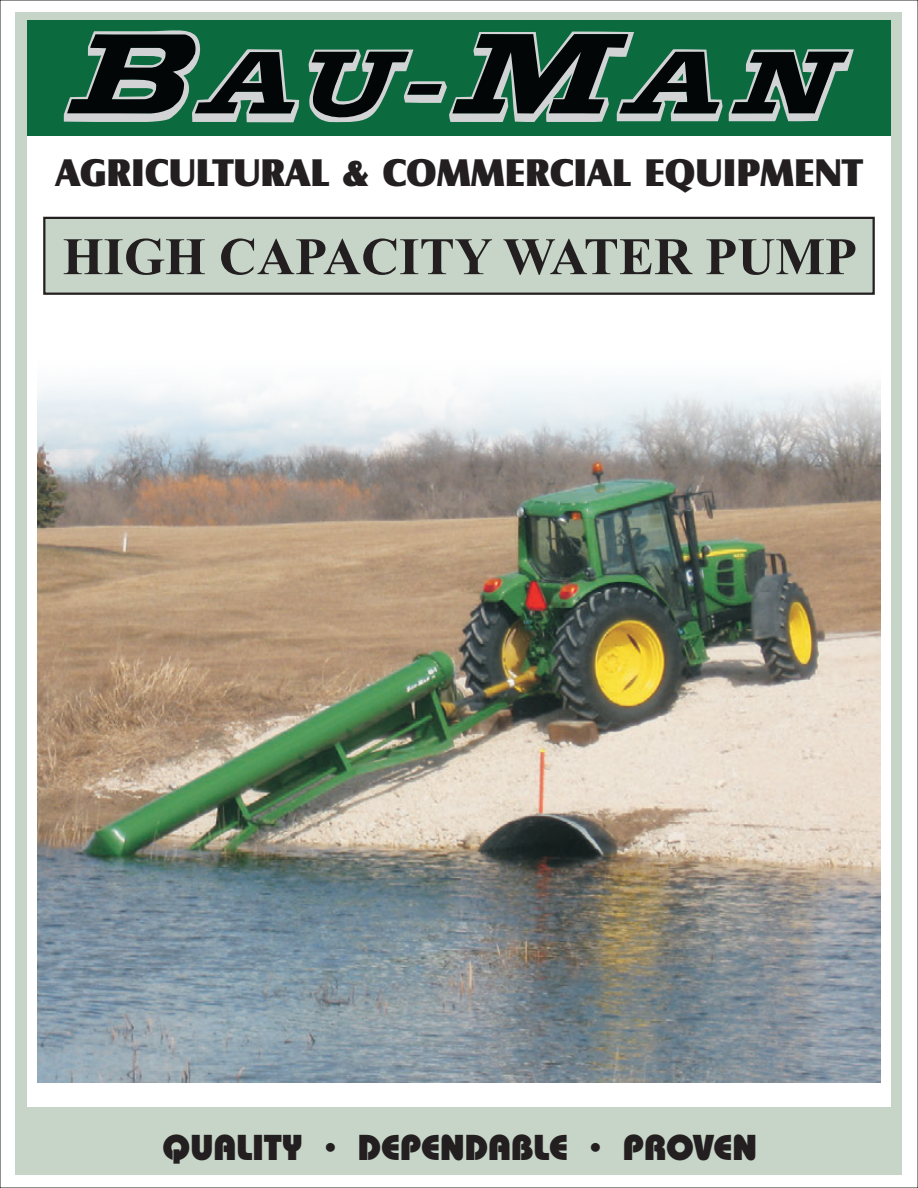
<style>
.page{position:relative;width:918px;height:1188px;background:#fff}
.page>*{position:absolute;margin:0;border:0;box-sizing:border-box;transform-origin:0 0}
.t1{font:700 52.65px "Times New Roman";color:#231f20}
.t2{font:40.05px "Castle T Ultr";color:#231f20}
.t3{font:800 36px "Bauhaus IT Cby BT";color:#231f20}
.s1{font-family:"Arial";font-weight:400}
</style>
<div class="page">
<div style="left:16px;top:13px;width:886px;height:1162px;background:#c7d5c8"></div>
<div style="left:27px;top:136px;width:864px;height:970px;background:#fff"></div>
<div style="left:27px;top:20px;width:864px;height:116px;background:#0b6a3e"></div>
<svg style="left:729px;top:49px;width:125px;height:72px"></svg>
<svg style="left:64px;top:30px;width:659px;height:93px"></svg>
<div style="left:43px;top:217px;width:832px;height:78px;background:#c7d5c8;border:2px solid #231f20"></div>
<img style="left:38px;top:381px;width:842px;height:702px">
<p class="t2" style="left:56px;top:152px;width:809px">AGRICULTURAL &amp; COMMERCIAL EQUIPMENT</p>
<h1 class="t1" style="left:63px;top:239px;width:796px">HIGH CAPACITY WATER PUMP</h1>
<p class="t3" style="left:163px;top:1132px;width:596px">QUALITY <span class="s1">•</span> DEPENDABLE <span class="s1">•</span> PROVEN</p>
</div>
